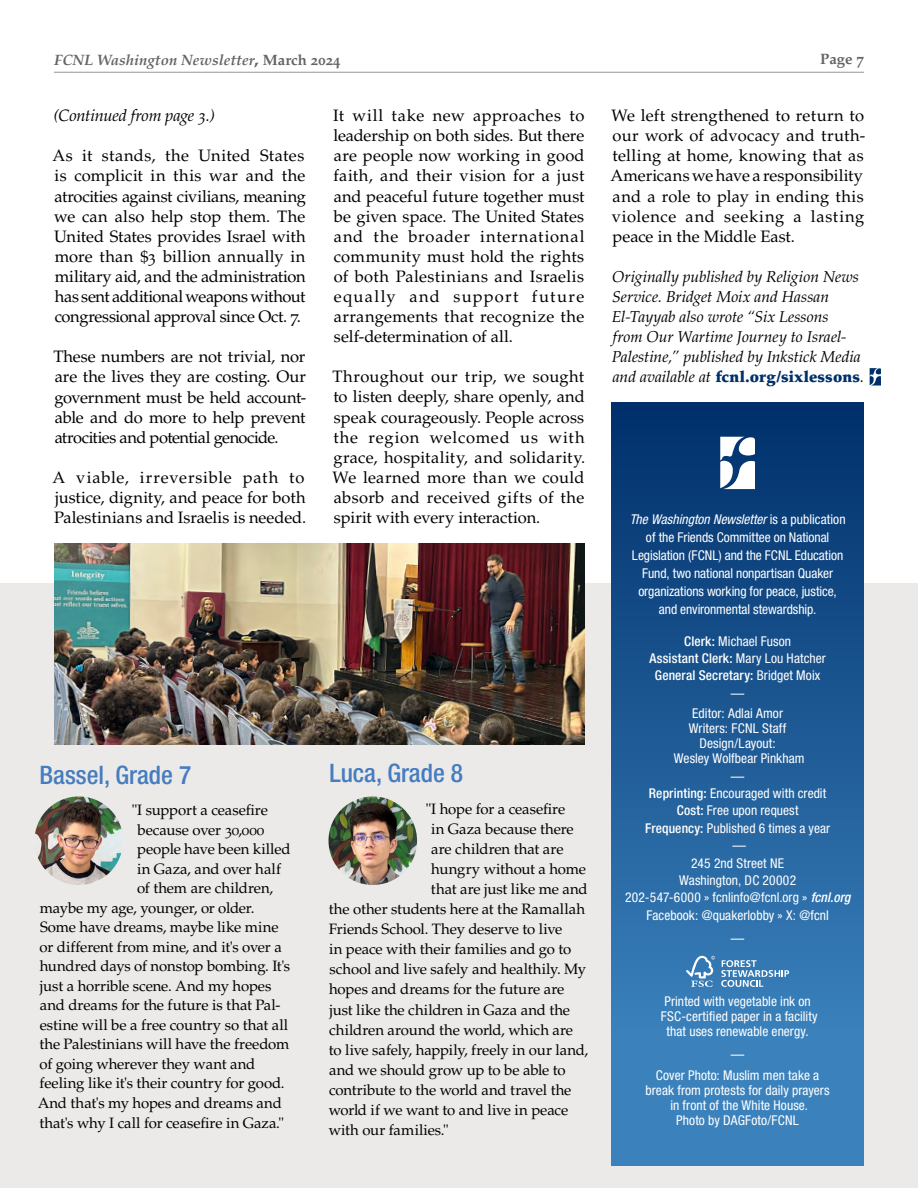
<style>
.page{position:relative;width:918px;height:1188px;background:#fff}
.page>*{position:absolute;margin:0;border:0;box-sizing:border-box;transform-origin:0 0}
.t1{font:500 condensed 25.5px "Helvetica Neue LT Std";color:#457dc0}
.t2{font:16.5px/20.1px "Palatino LT Std";color:#000;text-align:justify}
.t3{font:italic 16.5px "Palatino LT Std";letter-spacing:-.015em;color:#000}
.t4{font:italic 15.75px/20.1px "Palatino LT Std";color:#000}
.t5{font:15px "Palatino LT Std";letter-spacing:-.005em;color:#000}
.t6{font:italic 700 15px "Palatino LT Std";color:#636466}
.t7{font:700 15px "Palatino LT Std";color:#636466}
.t8{font:condensed 13.5px/17.4px "Helvetica Neue LT Std";letter-spacing:.005em;color:#fff;text-align:center}
.t9{font:500 condensed 13.5px/17.4px "Helvetica Neue LT Std";letter-spacing:.01em;color:#fff;text-align:center}
.s1{font-weight:900;font-style:normal}
.s2{font-style:normal}
.s3{font-weight:900;font-style:normal;color:#00306b}
.s4{font-style:italic}
.s5{font-weight:400}
.s6{font-weight:500}
.s7{font-weight:500;font-style:italic}
</style>
<div class="page">
<hr style="left:54px;top:72px;width:810px;height:1px;background:#939598">
<div style="left:0;top:584px;width:918px;height:604px;background:#eceae8"></div>
<div style="left:611px;top:403px;width:253px;height:763px;background:#3b82bd"></div>
<div style="left:611px;top:403px;width:253px;height:631px;background:linear-gradient(to bottom,#002f6a,#3a81bc)"></div>
<svg style="left:721px;top:960px;width:68px;height:27px"></svg>
<svg style="left:686px;top:956px;width:29px;height:31px"></svg>
<svg style="left:720px;top:437px;width:35px;height:52px;background:#b8c6d7"></svg>
<img style="left:54px;top:543px;width:531px;height:201px">
<img style="left:34px;top:796px;width:89px;height:89px;border-radius:44px">
<img style="left:328px;top:796px;width:89px;height:89px;border-radius:44px">
<svg style="left:870px;top:368px;width:11px;height:17px"></svg>
<p class="t6" style="left:54px;top:51px;width:288px">FCNL Washington Newsletter<span class="s1">,</span> <span class="s2">March 2024</span></p>
<p class="t7" style="left:820px;top:50px;width:45px">Page 7</p>
<p class="t3" style="left:54px;top:106px;width:163px">(Continued from page 3.)</p>
<p class="t2" style="left:52px;top:146px;width:255px">As it stands, the United States is complicit in this war and the atrocities against civilians, meaning we can also help stop them. The United States provides Israel with more than $3 billion annually in military aid, and the administration has sent additional weapons without congressional approval since Oct. 7.</p>
<p class="t2" style="left:53px;top:347px;width:255px">These numbers are not trivial, nor are the lives they are costing. Our government must be held account&shy;able and do more to help prevent atrocities and potential genocide.</p>
<p class="t2" style="left:52px;top:468px;width:255px">A viable, irreversible path to justice, dignity, and peace for both Palestinians and Israelis is needed.</p>
<p class="t2" style="left:333px;top:106px;width:253px">It will take new approaches to leadership on both sides. But there are people now working in good faith, and their vision for a just and peaceful future together must be given space. The United States and the broader international community must hold the rights of both Palestinians and Israelis equally and support future arrangements that recognize the self-determination of all.</p>
<p class="t2" style="left:332px;top:367px;width:255px">Throughout our trip, we sought to listen deeply, share openly, and speak courageously. People across the region welcomed us with grace, hospitality, and solidarity.<br>We learned more than we could absorb and received gifts of the spirit with every interaction.</p>
<p class="t2" style="left:610px;top:106px;width:256px;text-align:left">We left strengthened to return to our work of advocacy and truth&shy;telling at home, knowing that as<br>Americans we have a responsibility and a role to play in ending this violence and seeking a lasting peace in the Middle East.</p>
<p class="t4" style="left:612px;top:267px;width:254px">Originally published by Religion News Service. Bridget Moix and Hassan El-Tayyab also wrote “Six Lessons<br>from Our Wartime Journey to Israel-Palestine,” published by Inkstick Media and available at <span class="s3">fcnl.org/sixlessons</span>.</p>
<p class="t8" style="left:630px;top:510px;width:217px;line-height:18px"><span class="s4">The Washington Newsletter</span> is a publication of the Friends Committee on National Legislation (FCNL) and the FCNL Education Fund, two national nonpartisan Quaker organizations working for peace, justice, and environmental stewardship.</p>
<p class="t9" style="left:649px;top:632px;width:178px">Clerk: <span class="s5">Michael Fuson<br></span>Assistant Clerk: <span class="s5">Mary Lou Hatcher<br></span>General Secretary: <span class="s5">Bridget Moix —</span></p>
<p class="t8" style="left:674px;top:706px;width:132px;line-height:15px">Editor: Adlai Amor<br>Writers: FCNL Staff<br>Design/Layout:<br>Wesley Wolfbear Pinkham</p>
<p class="t8" style="left:625px;top:767px;width:227px">—<br><span class="s6">Reprinting:</span> Encouraged with credit<br><span class="s6">Cost:</span> Free upon request<br><span class="s6">Frequency:</span> Published 6 times a year<br>—<br>245 2nd Street NE<br>Washington, DC 20002<br>202-547-6000 » fcnlinfo@fcnl.org » <span class="s7">fcnl.org<br></span>Facebook: @quakerlobby » X: @fcnl</p>
<p class="t8" style="left:731px;top:930px;width:15px">—</p>
<h1 class="t1" style="left:329px;top:758px;width:135px">Luca, Grade 8</h1>
<p class="t5" style="left:426px;top:800px;width:141px">"I hope for a ceasefire</p>
<p class="t5" style="left:431px;top:820px;width:144px">in Gaza because there</p>
<p class="t5" style="left:431px;top:840px;width:134px">are children that are</p>
<p class="t5" style="left:431px;top:860px;width:156px">hungry without a home</p>
<p class="t5" style="left:431px;top:880px;width:158px">that are just like me and</p>
<p class="t5" style="left:329px;top:900px;width:258px">the other students here at the Ramallah</p>
<p class="t5" style="left:329px;top:920px;width:235px">Friends School. They deserve to live</p>
<p class="t5" style="left:329px;top:940px;width:244px">in peace with their families and go to</p>
<p class="t5" style="left:329px;top:960px;width:258px">school and live safely and healthily. My</p>
<p class="t5" style="left:329px;top:981px;width:237px">hopes and dreams for the future are</p>
<p class="t5" style="left:329px;top:1001px;width:242px">just like the children in Gaza and the</p>
<p class="t5" style="left:329px;top:1021px;width:246px">children around the world, which are</p>
<p class="t5" style="left:329px;top:1041px;width:261px">to live safely, happily, freely in our land,</p>
<p class="t5" style="left:329px;top:1061px;width:238px">and we should grow up to be able to</p>
<p class="t5" style="left:329px;top:1081px;width:244px">contribute to the world and travel the</p>
<p class="t5" style="left:329px;top:1101px;width:241px">world if we want to and live in peace</p>
<p class="t5" style="left:329px;top:1121px;width:122px">with our families."</p>
<h1 class="t1" style="left:40px;top:759px;width:153px">Bassel, Grade 7</h1>
<p class="t5" style="left:132px;top:801px;width:137px">"I support a ceasefire</p>
<p class="t5" style="left:138px;top:821px;width:128px">because over 30,000</p>
<p class="t5" style="left:137px;top:840px;width:155px">people have been killed</p>
<p class="t5" style="left:137px;top:860px;width:145px">in Gaza, and over half</p>
<p class="t5" style="left:137px;top:879px;width:138px">of them are children,</p>
<p class="t5" style="left:40px;top:899px;width:216px">maybe my age, younger, or older.</p>
<p class="t5" style="left:40px;top:918px;width:240px">Some have dreams, maybe like mine</p>
<p class="t5" style="left:39px;top:938px;width:244px">or different from mine, and it's over a</p>
<p class="t5" style="left:40px;top:957px;width:252px">hundred days of nonstop bombing. It's</p>
<p class="t5" style="left:40px;top:977px;width:233px">just a horrible scene. And my hopes</p>
<p class="t5" style="left:40px;top:996px;width:242px">and dreams for the future is that Pal-</p>
<p class="t5" style="left:40px;top:1016px;width:250px">estine will be a free country so that all</p>
<p class="t5" style="left:39px;top:1035px;width:251px">the Palestinians will have the freedom</p>
<p class="t5" style="left:40px;top:1055px;width:217px">of going wherever they want and</p>
<p class="t5" style="left:40px;top:1074px;width:247px">feeling like it's their country for good.</p>
<p class="t5" style="left:38px;top:1094px;width:246px">And that's my hopes and dreams and</p>
<p class="t5" style="left:39px;top:1114px;width:246px">that's why I call for ceasefire in Gaza."</p>
<p class="t8" style="left:661px;top:994px;width:159px;line-height:15px">Printed with vegetable ink on<br>FSC-certified paper in a facility that uses renewable energy.</p>
<p class="t8" style="left:656px;top:1044px;width:165px;line-height:20.4px">—<br>Cover Photo: Muslim men take a</p>
<p class="t8" style="left:646px;top:1082px;width:186px;line-height:15px">break from protests for daily prayers in front of the White House.<br>Photo by DAGFoto/FCNL</p>
</div>
